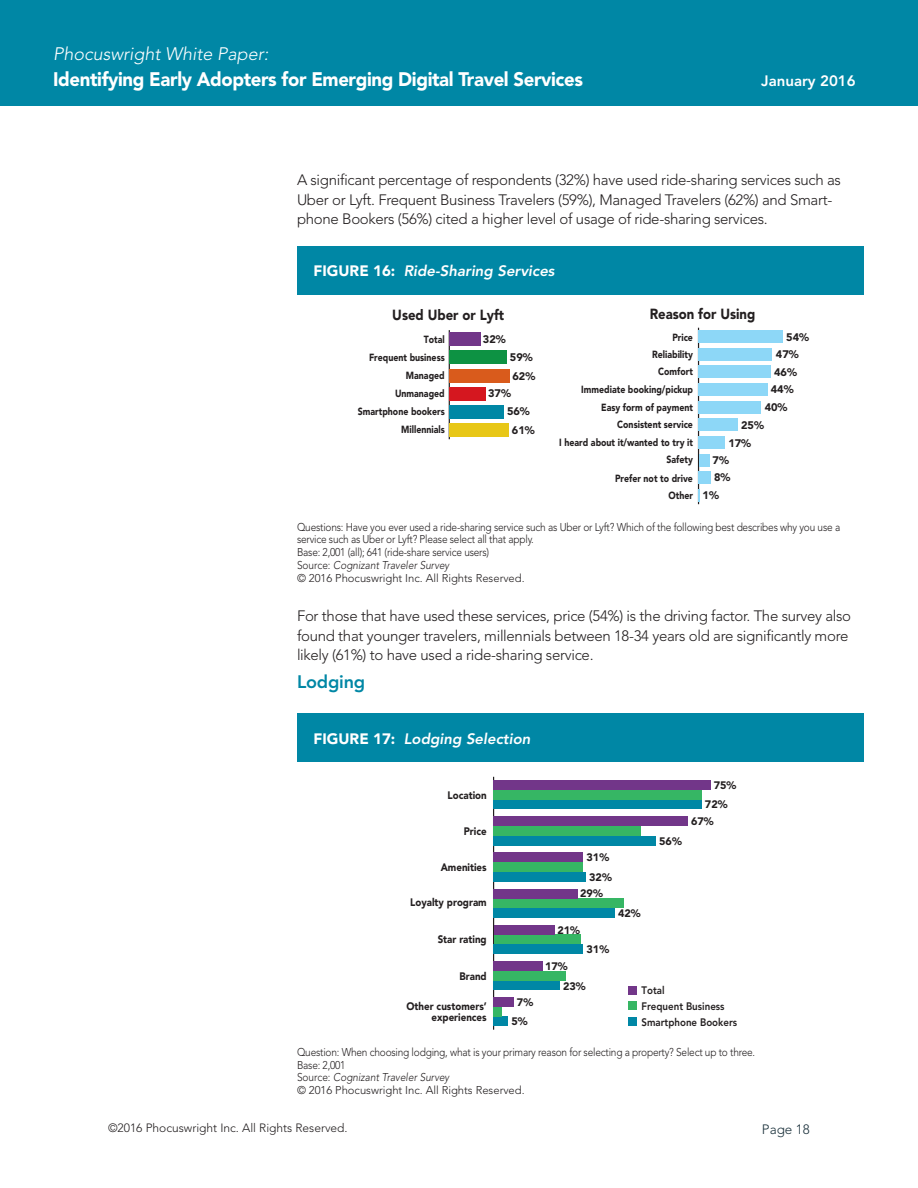
<style>
.page{position:relative;width:918px;height:1188px;background:#fff}
.page>*{position:absolute;margin:0;border:0;box-sizing:border-box;transform-origin:0 0}
.t1{font:900 19.5px "Avenir";letter-spacing:-.02em;color:#fff;scale:.95 1}
.t2{font:italic 300 18px "Avenir";color:#fff}
.Section_Subhead_B{font:800 18px "Avenir";letter-spacing:-.01em;color:#0087a5}
.d6__Text{font:300 15px/19.5px "Avenir";letter-spacing:-.02em;color:#231f20}
.t3{font:italic 800 15px "Avenir";color:#fff}
.t4{font:800 15px "Avenir";color:#fff}
.t5{font:900 14.55px "Avenir";color:#231f20;scale:.9 1}
.t6{font:300 13.5px "Avenir";color:#1c323c}
.t7{font:300 12px "Avenir";color:#231f20}
.t8{font:300 11.25px/12.8px "Avenir";letter-spacing:-.02em;color:#231f20;scale:.9 1}
.t9{font:300 11.25px "Avenir";color:#231f20}
.t10{font:italic 300 11.25px "Avenir";color:#231f20;scale:.9 1}
.t11{font:900 10.95px "Avenir";color:#231f20}
.t12{font:900 10.8px/10.8px "Avenir";color:#231f20;text-align:right;scale:.9 1}
.t13{font:900 10.8px/19.2px "Avenir";color:#231f20}
.t14{font:800 10.8px/15.5px "Avenir";color:#231f20;scale:.9 1}
.t15{font:900 10.35px/18.1px "Avenir";color:#231f20;text-align:right;scale:.85 1}
.s1{font-weight:900;font-style:normal}
.s2{font-style:normal}
</style>
<div class="page">
<div style="left:0;top:0;width:918px;height:106px;background:#0087a5"></div>
<div style="left:297px;top:246px;width:567px;height:49px;background:#0087a5"></div>
<hr style="left:449px;top:330px;width:1px;height:109px;background:#231f20">
<div style="left:449px;top:333px;width:32px;height:13px;background:#723689"></div>
<div style="left:449px;top:351px;width:58px;height:13px;background:#0d9243"></div>
<div style="left:449px;top:369px;width:61px;height:13px;background:#d95b1c"></div>
<div style="left:449px;top:387px;width:36px;height:13px;background:#d5171f"></div>
<div style="left:449px;top:405px;width:55px;height:14px;background:#0087a5"></div>
<div style="left:449px;top:424px;width:60px;height:13px;background:#e8c717"></div>
<hr style="left:698px;top:328px;width:1px;height:176px;background:#231f20">
<div style="left:699px;top:330px;width:84px;height:13px;background:#8dd7f7"></div>
<div style="left:699px;top:348px;width:73px;height:13px;background:#8dd7f7"></div>
<div style="left:699px;top:365px;width:72px;height:13px;background:#8dd7f7"></div>
<div style="left:699px;top:383px;width:69px;height:13px;background:#8dd7f7"></div>
<div style="left:699px;top:401px;width:62px;height:12px;background:#8dd7f7"></div>
<div style="left:699px;top:418px;width:39px;height:13px;background:#8dd7f7"></div>
<div style="left:699px;top:436px;width:26px;height:13px;background:#8dd7f7"></div>
<div style="left:699px;top:454px;width:11px;height:12px;background:#8dd7f7"></div>
<div style="left:699px;top:471px;width:12px;height:13px;background:#8dd7f7"></div>
<svg style="left:699px;top:489px;width:1px;height:13px"></svg>
<div style="left:297px;top:714px;width:567px;height:48px;background:#0087a5"></div>
<hr style="left:493px;top:777px;width:1px;height:253px;background:#231f20">
<div style="left:494px;top:800px;width:208px;height:9px;background:#0087a5"></div>
<div style="left:494px;top:836px;width:162px;height:9px;background:#0087a5"></div>
<div style="left:494px;top:872px;width:92px;height:10px;background:#0087a5"></div>
<div style="left:494px;top:908px;width:121px;height:10px;background:#0087a5"></div>
<div style="left:494px;top:944px;width:89px;height:10px;background:#0087a5"></div>
<div style="left:494px;top:980px;width:66px;height:10px;background:#0087a5"></div>
<div style="left:494px;top:1016px;width:14px;height:10px;background:#0087a5"></div>
<div style="left:494px;top:790px;width:208px;height:10px;background:#36b664"></div>
<div style="left:494px;top:826px;width:147px;height:10px;background:#36b664"></div>
<div style="left:494px;top:862px;width:89px;height:10px;background:#36b664"></div>
<div style="left:494px;top:898px;width:130px;height:10px;background:#36b664"></div>
<div style="left:494px;top:935px;width:87px;height:9px;background:#36b664"></div>
<div style="left:494px;top:971px;width:72px;height:9px;background:#36b664"></div>
<div style="left:494px;top:1007px;width:8px;height:9px;background:#36b664"></div>
<div style="left:494px;top:780px;width:217px;height:10px;background:#723689"></div>
<div style="left:494px;top:817px;width:194px;height:9px;background:#723689"></div>
<div style="left:494px;top:853px;width:89px;height:9px;background:#723689"></div>
<div style="left:494px;top:889px;width:84px;height:9px;background:#723689"></div>
<div style="left:494px;top:925px;width:60px;height:10px;background:#723689"></div>
<div style="left:494px;top:961px;width:49px;height:10px;background:#723689"></div>
<div style="left:494px;top:997px;width:20px;height:10px;background:#723689"></div>
<div style="left:628px;top:986px;width:8px;height:9px;background:#723689"></div>
<div style="left:628px;top:1002px;width:8px;height:8px;background:#36b664"></div>
<div style="left:628px;top:1017px;width:8px;height:9px;background:#0087a5"></div>
<p class="t2" style="left:53px;top:43px;width:217px">Phocuswright White Paper:</p>
<h1 class="t1" style="left:53px;top:67px;width:559px">Identifying Early Adopters for Emerging Digital Travel Services</h1>
<p class="t4" style="left:761px;top:72px;width:96px">January 2016</p>
<p class="d6__Text" style="left:297px;top:170px;width:546px">A significant percentage of respondents (32%) have used ride-sharing services such as<br>Uber or Lyft. Frequent Business Travelers (59%), Managed Travelers (62%) and Smart&shy;phone Bookers (56%) cited a higher level of usage of ride-sharing services.</p>
<p class="t3" style="left:314px;top:262px;width:243px"><span class="s1">FIGURE 16:</span> Ride-Sharing Services</p>
<p class="t5" style="left:392px;top:306px;width:126px">Used Uber or Lyft</p>
<p class="t5" style="left:650px;top:305px;width:119px">Reason for Using</p>
<p class="t15" style="left:358px;top:330px;width:104px">Total<br>Frequent business<br>Managed<br>Unmanaged<br>Smartphone bookers<br>Millennials</p>
<p class="t11" style="left:786px;top:331px;width:24px">54%</p>
<p class="t15" style="left:672px;top:328px;width:26px">Price</p>
<p class="t11" style="left:483px;top:332px;width:24px">32%</p>
<p class="t15" style="left:652px;top:345px;width:50px">Reliability</p>
<p class="t11" style="left:776px;top:348px;width:24px">47%</p>
<p class="t11" style="left:510px;top:351px;width:24px">59%</p>
<p class="t11" style="left:512px;top:369px;width:24px">62%</p>
<p class="t11" style="left:488px;top:387px;width:24px">37%</p>
<p class="t11" style="left:507px;top:405px;width:24px">56%</p>
<p class="t11" style="left:512px;top:423px;width:24px">61%</p>
<p class="t15" style="left:658px;top:362px;width:42px">Comfort</p>
<p class="t11" style="left:774px;top:365px;width:24px">46%</p>
<p class="t11" style="left:771px;top:383px;width:24px">44%</p>
<p class="t15" style="left:581px;top:381px;width:133px">Immediate booking/pickup</p>
<p class="t11" style="left:765px;top:401px;width:24px">40%</p>
<p class="t15" style="left:601px;top:398px;width:110px">Easy form of payment</p>
<p class="t15" style="left:559px;top:415px;width:159px">Consistent service<br>I heard about it/wanted to try it</p>
<p class="t15" style="left:615px;top:451px;width:93px">Safety<br>Prefer not to drive</p>
<p class="t15" style="left:668px;top:486px;width:30px">Other</p>
<p class="t11" style="left:741px;top:418px;width:24px">25%</p>
<p class="t11" style="left:728px;top:436px;width:24px">17%</p>
<p class="t11" style="left:713px;top:453px;width:18px">7%</p>
<p class="t11" style="left:714px;top:471px;width:18px">8%</p>
<p class="t11" style="left:703px;top:489px;width:18px">1%</p>
<p class="t8" style="left:297px;top:520px;width:605px">Questions: Have you ever used a ride-sharing service such as Uber or Lyft? Which of the following best describes why you use a service such as Uber or Lyft? Please select all that apply.</p>
<p class="t8" style="left:297px;top:546px;width:215px">Base: 2,001 (all); 641 (ride-share service users)</p>
<p class="t10" style="left:297px;top:558px;width:171px"><span class="s2">Source:</span> Cognizant Traveler Survey</p>
<p class="t9" style="left:297px;top:571px;width:229px">© 2016 Phocuswright Inc. All Rights Reserved.</p>
<p class="d6__Text" style="left:297px;top:606px;width:556px">For those that have used these services, price (54%) is the driving factor. The survey also found that younger travelers, millennials between 18-34 years old are significantly more likely (61%) to have used a ride-sharing service.</p>
<p class="Section_Subhead_B" style="left:297px;top:671px;width:70px">Lodging</p>
<p class="t3" style="left:314px;top:730px;width:218px"><span class="s1">FIGURE 17:</span> Lodging Selection</p>
<p class="t12" style="left:448px;top:789px;width:45px">Location</p>
<p class="t12" style="left:464px;top:825px;width:27px">Price</p>
<p class="t12" style="left:441px;top:861px;width:53px">Amenities</p>
<p class="t12" style="left:410px;top:897px;width:86px">Loyalty program</p>
<p class="t12" style="left:438px;top:934px;width:56px">Star rating</p>
<p class="t12" style="left:460px;top:970px;width:32px">Brand</p>
<p class="t12" style="left:407px;top:1001px;width:91px">Other customers’ experiences</p>
<p class="t13" style="left:512px;top:992px;width:23px;text-align:center">7%<br>5%</p>
<p class="t13" style="left:587px;top:847px;width:27px;line-height:19.6px">31%<br>32%</p>
<p class="t13" style="left:580px;top:884px;width:24px">29%</p>
<p class="t13" style="left:557px;top:920px;width:24px">21%</p>
<p class="t13" style="left:545px;top:956px;width:24px">17%</p>
<p class="t13" style="left:587px;top:940px;width:24px">31%</p>
<p class="t13" style="left:618px;top:903px;width:24px">42%</p>
<p class="t13" style="left:659px;top:831px;width:24px">56%</p>
<p class="t13" style="left:705px;top:775px;width:33px;text-indent:9px">75%<br>72%</p>
<p class="t13" style="left:691px;top:811px;width:24px">67%</p>
<p class="t13" style="left:563px;top:977px;width:24px">23%</p>
<p class="t14" style="left:641px;top:983px;width:108px">Total<br>Frequent Business<br>Smartphone Bookers</p>
<p class="t8" style="left:297px;top:1046px;width:511px">Question: When choosing lodging, what is your primary reason for selecting a property? Select up to three.</p>
<p class="t8" style="left:297px;top:1058px;width:55px">Base: 2,001</p>
<p class="t10" style="left:297px;top:1071px;width:171px"><span class="s2">Source:</span> Cognizant Traveler Survey</p>
<p class="t9" style="left:297px;top:1084px;width:229px">© 2016 Phocuswright Inc. All Rights Reserved.</p>
<p class="t7" style="left:108px;top:1121px;width:241px">©2016 Phocuswright Inc. All Rights Reserved.</p>
<p class="t6" style="left:762px;top:1121px;width:50px">Page 18</p>
</div>
